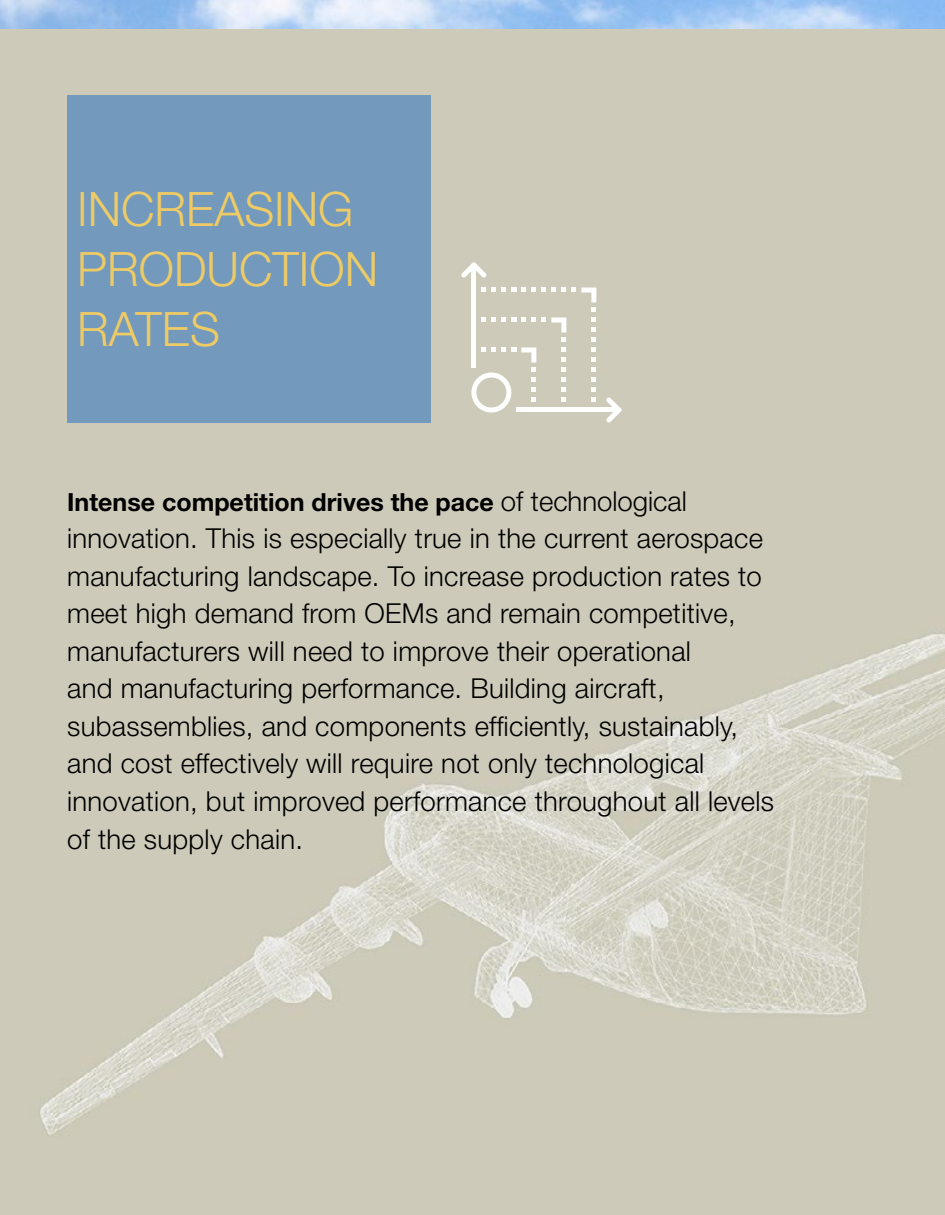
<style>
.page{position:relative;width:945px;height:1215px;background:#fff}
.page>*{position:absolute;margin:0;border:0;box-sizing:border-box;transform-origin:0 0}
.t1{font:300 47.5px/60px "Helvetica Neue";color:#efcb65}
.t2{font:300 27.5px/37.5px "Helvetica Neue";letter-spacing:.01em;color:#000}
.t3{font:700 25px "Helvetica Neue";color:#000}
.s1{font-weight:300;font-size:27.5px}
</style>
<div class="page">
<div style="left:0;top:30px;width:945px;height:1185px;background:#cdcab9"></div>
<img style="left:40px;top:634px;width:905px;height:501px">
<div style="left:67px;top:95px;width:364px;height:328px;background:#739abc"></div>
<hr style="left:516px;top:408px;width:103px;height:4px;background:#fff">
<svg style="left:606px;top:397px;width:16px;height:25px"></svg>
<div style="left:471px;top:265px;width:5px;height:103px;background:#fff"></div>
<svg style="left:461px;top:262px;width:26px;height:16px"></svg>
<svg style="left:531px;top:368px;width:5px;height:4px"></svg>
<svg style="left:531px;top:378px;width:5px;height:4px"></svg>
<svg style="left:531px;top:388px;width:5px;height:4px"></svg>
<svg style="left:531px;top:398px;width:5px;height:4px"></svg>
<svg style="left:561px;top:358px;width:5px;height:4px"></svg>
<svg style="left:561px;top:368px;width:5px;height:4px"></svg>
<svg style="left:561px;top:338px;width:5px;height:4px"></svg>
<svg style="left:561px;top:348px;width:5px;height:4px"></svg>
<svg style="left:561px;top:378px;width:5px;height:4px"></svg>
<svg style="left:561px;top:388px;width:5px;height:4px"></svg>
<svg style="left:561px;top:398px;width:5px;height:4px"></svg>
<svg style="left:591px;top:338px;width:5px;height:4px"></svg>
<svg style="left:591px;top:348px;width:5px;height:4px"></svg>
<svg style="left:591px;top:358px;width:5px;height:4px"></svg>
<svg style="left:591px;top:368px;width:5px;height:4px"></svg>
<svg style="left:591px;top:378px;width:5px;height:4px"></svg>
<svg style="left:591px;top:388px;width:5px;height:4px"></svg>
<svg style="left:591px;top:308px;width:5px;height:4px"></svg>
<svg style="left:591px;top:318px;width:5px;height:4px"></svg>
<svg style="left:591px;top:328px;width:5px;height:4px"></svg>
<svg style="left:591px;top:398px;width:5px;height:4px"></svg>
<svg style="left:481px;top:348px;width:55px;height:14px"></svg>
<svg style="left:481px;top:318px;width:85px;height:14px"></svg>
<svg style="left:481px;top:288px;width:115px;height:14px"></svg>
<svg style="left:471px;top:372px;width:40px;height:40px"></svg>
<h1 class="t1" style="left:77px;top:178px;width:302px">INCREASING<br>PRODUCTION<br>RATES</h1>
<p class="t3" style="left:67px;top:487px;width:621px">Intense competition drives the pace <span class="s1">of technological</span></p>
<p class="t2" style="left:67px;top:519px;width:708px">innovation. This is especially true in the current aerospace manufacturing landscape. To increase production rates to meet high demand from OEMs and remain competitive, manufacturers will need to improve their operational<br>and manufacturing performance. Building aircraft, subassemblies, and components efficiently, sustainably, and cost effectively will require not only technological innovation, but improved performance throughout all levels of the supply chain.</p>
</div>
